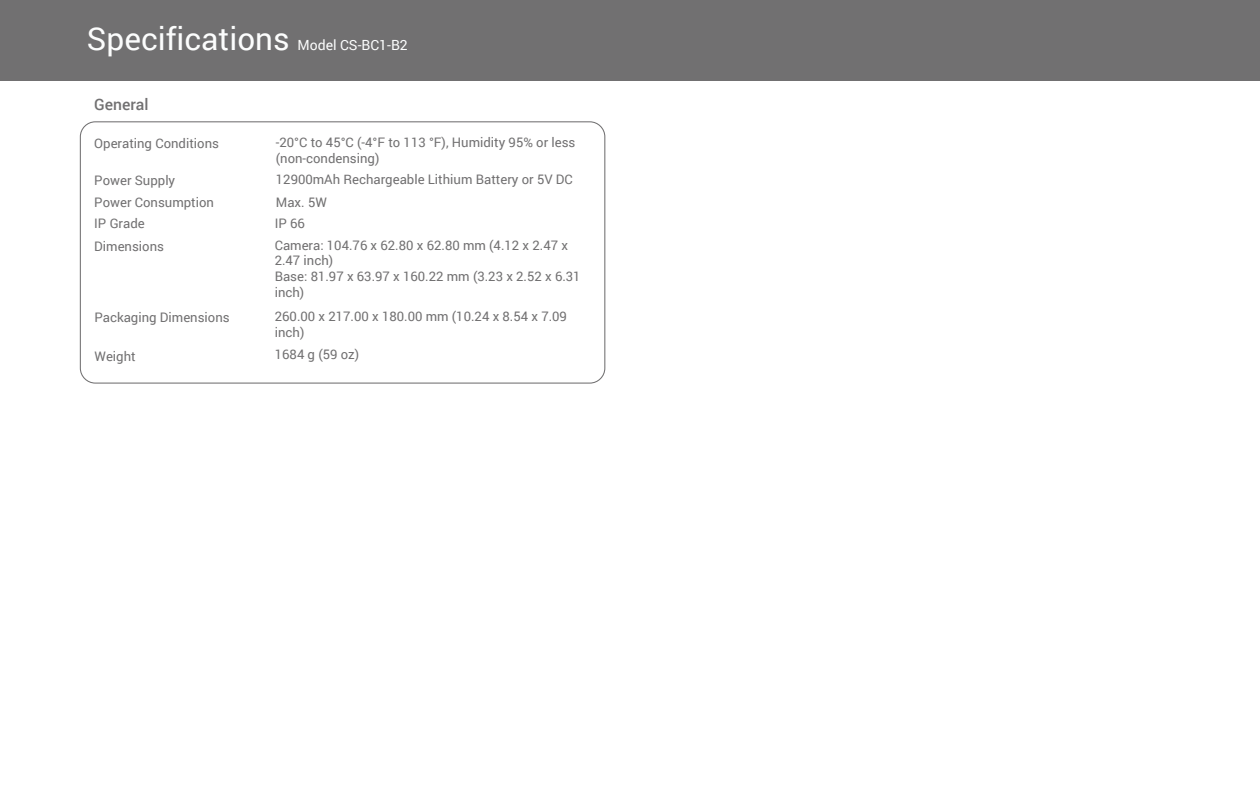
<style>
.page{position:relative;width:1260px;height:788px;background:#fff}
.page>*{position:absolute;margin:0;border:0;box-sizing:border-box;transform-origin:0 0}
.t1{font:31.5px "Roboto";color:#fcfdfd}
.t2{font:500 15.75px "Roboto";color:#717071}
.t3{font:14px "Roboto";color:#fcfdfd}
.t4{font:13.12px/15.8px "Roboto";color:#717071}
</style>
<div class="page">
<div style="left:0;top:0;width:1260px;height:80px;background:#717071"></div>
<div style="left:80px;top:121px;width:525px;height:262px;border:1px solid #717071;border-radius:15px"></div>
<h1 class="t1" style="left:87px;top:16px;width:204px">Specifications</h1>
<p class="t3" style="left:297px;top:35px;width:112px">Model CS-BC1-B2</p>
<p class="t2" style="left:94px;top:93px;width:56px">General</p>
<p class="t4" style="left:94px;top:135px;width:126px">Operating Conditions</p>
<p class="t4" style="left:276px;top:134px;width:301px">-20°C to 45°C (-4°F to 113 °F), Humidity 95% or less (non-condensing)</p>
<p class="t4" style="left:94px;top:172px;width:82px">Power Supply</p>
<p class="t4" style="left:276px;top:171px;width:299px">12900mAh Rechargeable Lithium Battery or 5V DC</p>
<p class="t4" style="left:94px;top:194px;width:121px">Power Consumption</p>
<p class="t4" style="left:276px;top:194px;width:53px">Max. 5W</p>
<p class="t4" style="left:94px;top:215px;width:52px">IP Grade</p>
<p class="t4" style="left:275px;top:215px;width:32px">IP 66</p>
<p class="t4" style="left:94px;top:238px;width:71px">Dimensions</p>
<p class="t4" style="left:275px;top:236px;width:307px">Camera: 104.76 x 62.80 x 62.80 mm (4.12 x 2.47 x<br>2.47 inch)<br>Base: 81.97 x 63.97 x 160.22 mm (3.23 x 2.52 x 6.31 inch)</p>
<p class="t4" style="left:94px;top:309px;width:137px">Packaging Dimensions</p>
<p class="t4" style="left:275px;top:308px;width:294px">260.00 x 217.00 x 180.00 mm (10.24 x 8.54 x 7.09 inch)</p>
<p class="t4" style="left:94px;top:347px;width:43px">Weight</p>
<p class="t4" style="left:275px;top:346px;width:86px">1684 g (59 oz)</p>
</div>
